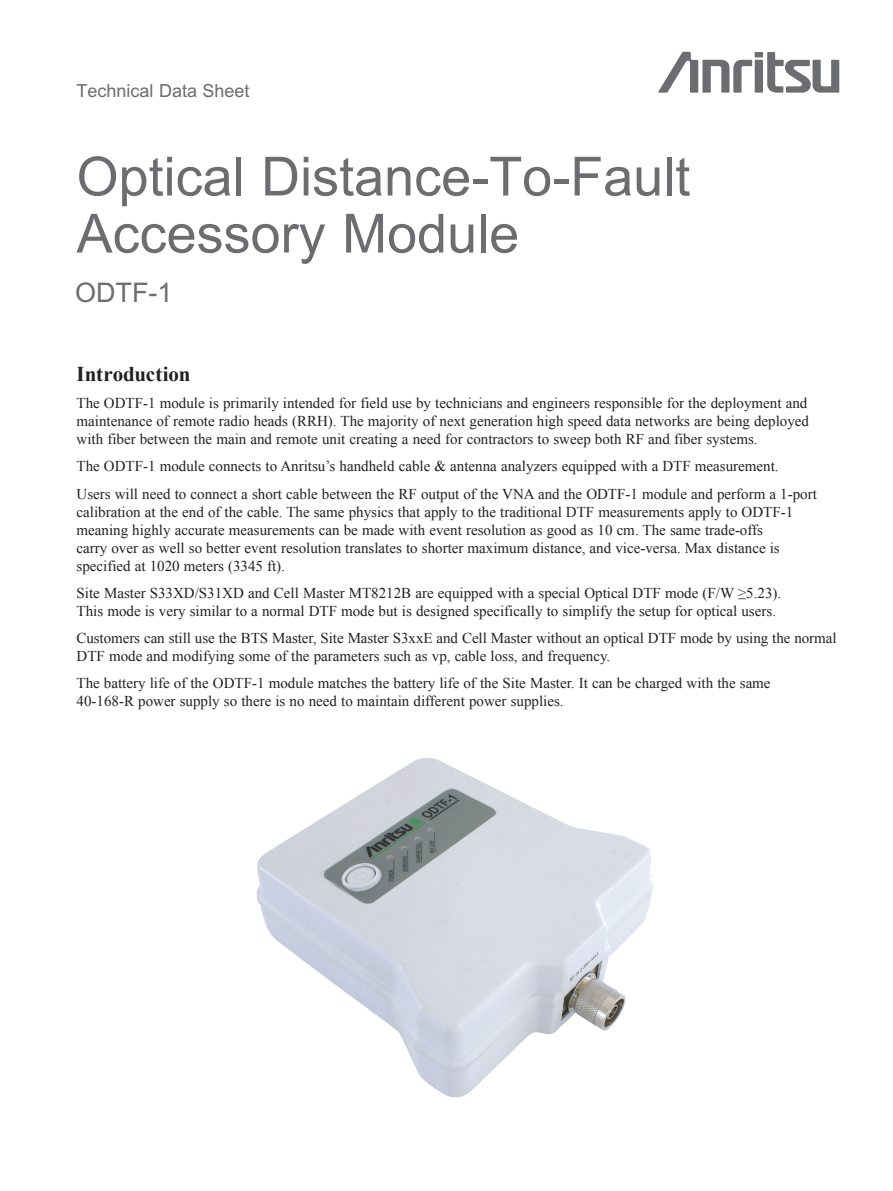
<style>
.page{position:relative;width:893px;height:1191px;background:#fff}
.page>*{position:absolute;margin:0;border:0;box-sizing:border-box;transform-origin:0 0}
.t1{font:54px/57px "Arial";color:#6c6d70}
.Model_Number_18pt_Ar{font:27px "Arial";color:#6c6d70}
._1st_level_Head_12_T{font:700 21px "Times New Roman";letter-spacing:-.005em;color:#231f20}
.t2{font:18px "Arial";color:#6c6d70}
.Body_Text_10_pt_Time{font:15px/18px "Times New Roman";color:#231f20}
</style>
<div class="page">
<svg style="left:658px;top:52px;width:181px;height:41px"></svg>
<img style="left:256px;top:757px;width:397px;height:341px">
<p class="t2" style="left:77px;top:80px;width:175px">Technical Data Sheet</p>
<p class="t1" style="left:77px;top:148px;width:615px">Optical Distance-To-Fault<br>Accessory Module</p>
<p class="Model_Number_18pt_Ar" style="left:75px;top:278px;width:99px">ODTF-1</p>
<p class="_1st_level_Head_12_T" style="left:77px;top:361px;width:116px">Introduction</p>
<p class="Body_Text_10_pt_Time" style="left:77px;top:394px;width:734px;text-align:justify">The ODTF-1 module is primarily intended for field use by technicians and engineers responsible for the deployment and maintenance of remote radio heads (RRH). The majority of next generation high speed data networks are being deployed with fiber between the main and remote unit creating a need for contractors to sweep both RF and fiber systems.</p>
<p class="Body_Text_10_pt_Time" style="left:77px;top:457px;width:704px">The ODTF-1 module connects to Anritsu’s handheld cable &amp; antenna analyzers equipped with a DTF measurement.</p>
<p class="Body_Text_10_pt_Time" style="left:77px;top:484px;width:742px">Users will need to connect a short cable between the RF output of the VNA and the ODTF-1 module and perform a 1-port calibration at the end of the cable. The same physics that apply to the traditional DTF measurements apply to ODTF-1 meaning highly accurate measurements can be made with event resolution as good as 10 cm. The same trade-offs<br>carry over as well so better event resolution translates to shorter maximum distance, and vice-versa. Max distance is specified at 1020 meters (3345 ft).</p>
<p class="Body_Text_10_pt_Time" style="left:77px;top:583px;width:706px">Site Master S33XD/S31XD and Cell Master MT8212B are equipped with a special Optical DTF mode (F/W ≥5.23).<br>This mode is very similar to a normal DTF mode but is designed specifically to simplify the setup for optical users.</p>
<p class="Body_Text_10_pt_Time" style="left:77px;top:629px;width:761px">Customers can still use the BTS Master, Site Master S3xxE and Cell Master without an optical DTF mode by using the normal<br>DTF mode and modifying some of the parameters such as vp, cable loss, and frequency.</p>
<p class="Body_Text_10_pt_Time" style="left:77px;top:674px;width:696px">The battery life of the ODTF-1 module matches the battery life of the Site Master. It can be charged with the same<br>40-168-R power supply so there is no need to maintain different power supplies.</p>
</div>
